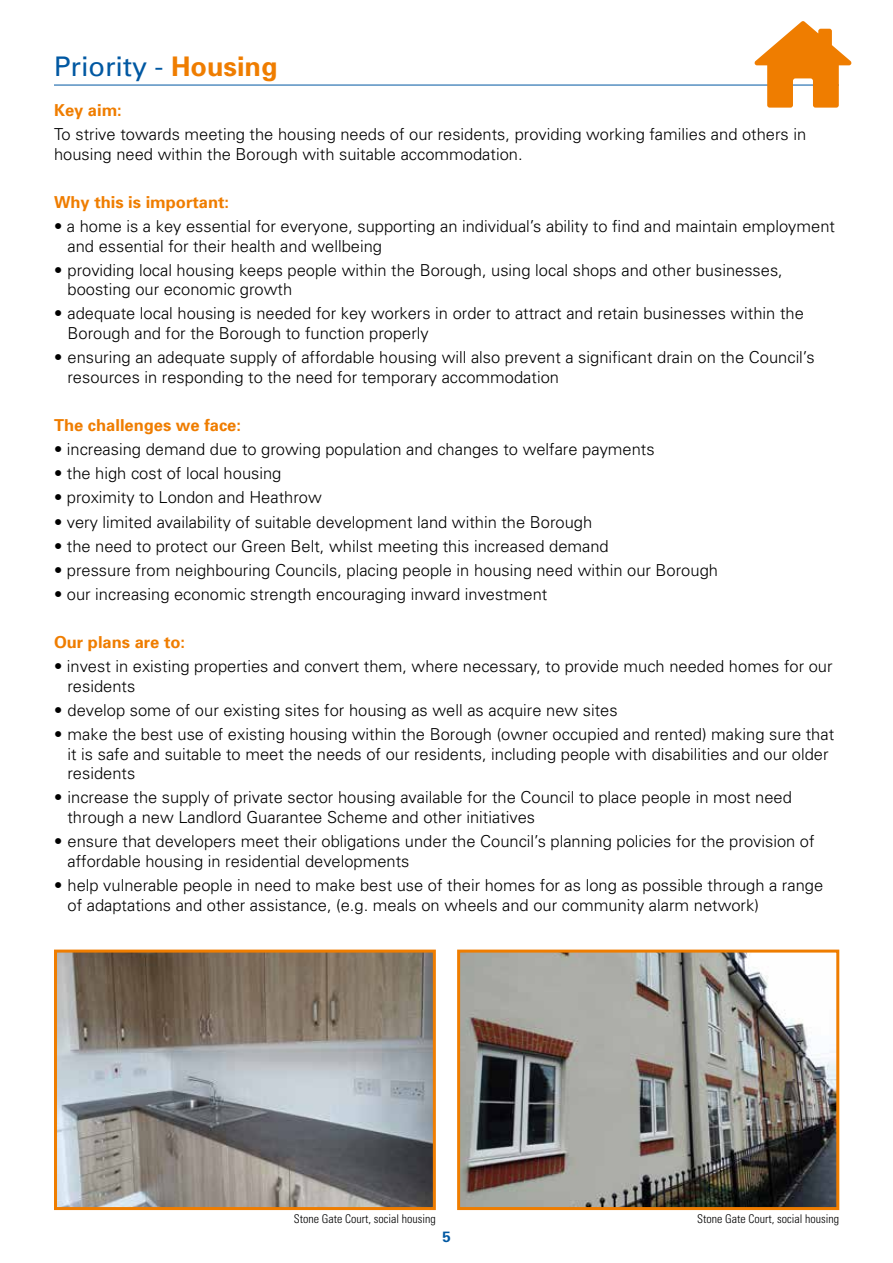
<style>
.page{position:relative;width:893px;height:1263px;background:#fff}
.page>*{position:absolute;margin:0;border:0;box-sizing:border-box;transform-origin:0 0}
.t1{font:27px "Univers";color:#0058a2}
.t2{font:300 16.5px/19.8px "Univers";color:#000}
.t3{font:700 16.5px "Univers";color:#ef7d00}
.t4{font:700 15px "Univers";color:#0058a2}
.t5{font:300 condensed 12px "Univers";color:#000}
.s1{font-weight:700;color:#ef7d00}
</style>
<div class="page">
<hr style="left:54px;top:85px;width:785px;height:1px;background:#0058a2">
<img style="left:58px;top:953px;width:374px;height:253px">
<div style="left:54px;top:949px;width:382px;height:261px;border:3px solid #ef7d00"></div>
<img style="left:461px;top:953px;width:374px;height:253px">
<div style="left:457px;top:949px;width:382px;height:261px;border:3px solid #ef7d00"></div>
<svg style="left:754px;top:21px;width:98px;height:87px"></svg>
<h1 class="t1" style="left:54px;top:50px;width:225px">Priority - <span class="s1">Housing</span></h1>
<p class="t3" style="left:54px;top:99px;width:69px">Key aim:</p>
<p class="t2" style="left:54px;top:124px;width:754px">To strive towards meeting the housing needs of our residents, providing working families and others in housing need within the Borough with suitable accommodation.</p>
<p class="t3" style="left:54px;top:191px;width:177px">Why this is important:</p>
<p class="t2" style="left:67px;top:216px;width:769px;text-indent:-13px">• a home is a key essential for everyone, supporting an individual’s ability to find and maintain employment and essential for their health and wellbeing</p>
<p class="t2" style="left:67px;top:259px;width:717px;text-indent:-13px">• providing local housing keeps people within the Borough, using local shops and other businesses, boosting our economic growth</p>
<p class="t2" style="left:67px;top:303px;width:738px;text-indent:-13px">• adequate local housing is needed for key workers in order to attract and retain businesses within the<br>Borough and for the Borough to function properly</p>
<p class="t2" style="left:67px;top:347px;width:749px;text-indent:-13px">• ensuring an adequate supply of affordable housing will also prevent a significant drain on the Council’s resources in responding to the need for temporary accommodation</p>
<p class="t3" style="left:54px;top:415px;width:189px">The challenges we face:</p>
<p class="t2" style="left:54px;top:439px;width:602px">• increasing demand due to growing population and changes to welfare payments</p>
<p class="t2" style="left:54px;top:463px;width:229px">• the high cost of local housing</p>
<p class="t2" style="left:54px;top:487px;width:269px">• proximity to London and Heathrow</p>
<p class="t2" style="left:54px;top:511px;width:540px">• very limited availability of suitable development land within the Borough</p>
<p class="t2" style="left:54px;top:535px;width:556px">• the need to protect our Green Belt, whilst meeting this increased demand</p>
<p class="t2" style="left:54px;top:559px;width:665px">• pressure from neighbouring Councils, placing people in housing need within our Borough</p>
<p class="t2" style="left:54px;top:583px;width:495px">• our increasing economic strength encouraging inward investment</p>
<p class="t3" style="left:54px;top:631px;width:133px">Our plans are to:</p>
<p class="t2" style="left:67px;top:656px;width:767px;text-indent:-13px">• invest in existing properties and convert them, where necessary, to provide much needed homes for our residents</p>
<p class="t2" style="left:54px;top:699px;width:565px">• develop some of our existing sites for housing as well as acquire new sites</p>
<p class="t2" style="left:67px;top:723px;width:768px;text-indent:-13px">• make the best use of existing housing within the Borough (owner occupied and rented) making sure that it is safe and suitable to meet the needs of our residents, including people with disabilities and our older residents</p>
<p class="t2" style="left:67px;top:787px;width:726px;text-indent:-13px">• increase the supply of private sector housing available for the Council to place people in most need through a new Landlord Guarantee Scheme and other initiatives</p>
<p class="t2" style="left:67px;top:831px;width:749px;text-indent:-13px">• ensure that developers meet their obligations under the Council’s planning policies for the provision of affordable housing in residential developments</p>
<p class="t2" style="left:67px;top:875px;width:757px;text-indent:-13px">• help vulnerable people in need to make best use of their homes for as long as possible through a range of adaptations and other assistance, (e.g. meals on wheels and our community alarm network)</p>
<p class="t5" style="left:294px;top:1211px;width:143px">Stone Gate Court, social housing</p>
<p class="t5" style="left:697px;top:1211px;width:143px">Stone Gate Court, social housing</p>
<p class="t4" style="left:442px;top:1227px;width:10px">5</p>
</div>
